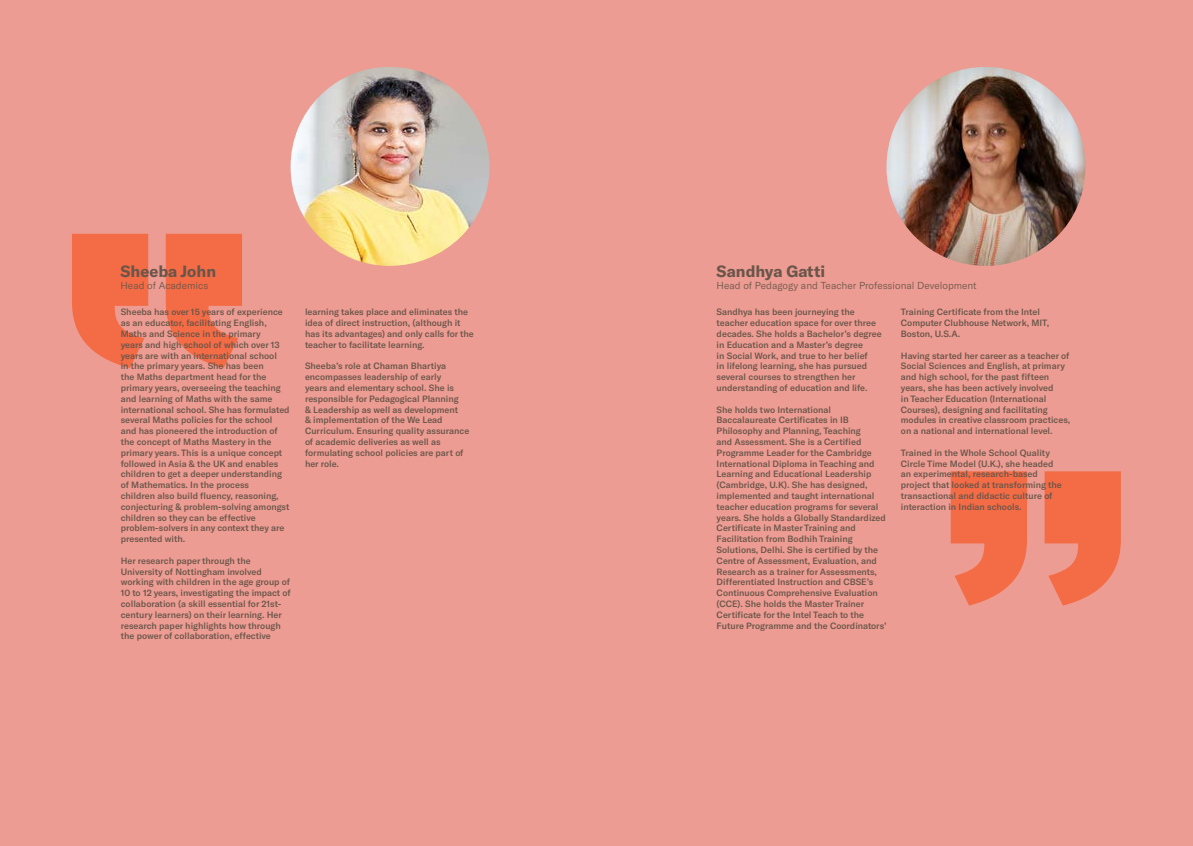
<style>
.page{position:relative;width:1193px;height:846px;background:#ec9c92}
.page>*{position:absolute;margin:0;border:0;box-sizing:border-box;transform-origin:0 0}
.t1{font:700 16px "GT America";color:#6a554a}
.t2{font:300 10px "GT America";color:#6a554a}
.t3{font:500 9px/10.8px "GT America";color:#6a554a}
</style>
<div class="page">
<img style="left:291px;top:67px;width:198px;height:199px">
<img style="left:886px;top:67px;width:199px;height:199px">
<svg style="left:72px;top:234px;width:170px;height:134px"></svg>
<svg style="left:951px;top:471px;width:170px;height:134px"></svg>
<h1 class="t1" style="left:120px;top:261px;width:97px">Sheeba John</h1>
<p class="t2" style="left:120px;top:279px;width:89px">Head of Academics</p>
<p class="t3" style="left:121px;top:307px;width:170px">Sheeba has over 15 years of experience as an educator, facilitating English, Maths and Science in the primary<br>years and high school of which over 13 years are with an international school<br>in the primary years. She has been<br>the Maths department head for the primary years, overseeing the teaching and learning of Maths with the same international school. She has formulated several Maths policies for the school and has pioneered the introduction of the concept of Maths Mastery in the primary years. This is a unique concept followed in Asia &amp; the UK and enables children to get a deeper understanding of Mathematics. In the process<br>children also build fluency, reasoning, conjecturing &amp; problem-solving amongst children so they can be effective problem-solvers in any context they are presented with.</p>
<p class="t3" style="left:121px;top:555px;width:172px">Her research paper through the University of Nottingham involved working with children in the age group of 10 to 12 years, investigating the impact of collaboration (a skill essential for 21st&shy;century learners) on their learning. Her research paper highlights how through the power of collaboration, effective</p>
<p class="t3" style="left:305px;top:307px;width:170px">learning takes place and eliminates the idea of direct instruction, (although it has its advantages) and only calls for the teacher to facilitate learning.</p>
<p class="t3" style="left:305px;top:361px;width:166px">Sheeba’s role at Chaman Bhartiya encompasses leadership of early<br>years and elementary school. She is responsible for Pedagogical Planning<br>&amp; Leadership as well as development<br>&amp; implementation of the We Lead Curriculum. Ensuring quality assurance of academic deliveries as well as formulating school policies are part of her role.</p>
<h1 class="t1" style="left:717px;top:261px;width:110px">Sandhya Gatti</h1>
<p class="t2" style="left:717px;top:279px;width:262px">Head of Pedagogy and Teacher Professional Development</p>
<p class="t3" style="left:717px;top:307px;width:167px">Sandhya has been journeying the teacher education space for over three decades. She holds a Bachelor’s degree in Education and a Master’s degree<br>in Social Work, and true to her belief<br>in lifelong learning, she has pursued several courses to strengthen her understanding of education and life.</p>
<p class="t3" style="left:717px;top:404px;width:171px">She holds two International Baccalaureate Certificates in IB Philosophy and Planning, Teaching<br>and Assessment. She is a Certified Programme Leader for the Cambridge International Diploma in Teaching and Learning and Educational Leadership (Cambridge, U.K). She has designed, implemented and taught international teacher education programs for several years. She holds a Globally Standardized Certificate in Master Training and Facilitation from Bodhih Training Solutions, Delhi. She is certified by the Centre of Assessment, Evaluation, and Research as a trainer for Assessments, Differentiated Instruction and CBSE’s Continuous Comprehensive Evaluation (CCE). She holds the Master Trainer Certificate for the Intel Teach to the Future Programme and the Coordinators’</p>
<p class="t3" style="left:901px;top:307px;width:150px">Training Certificate from the Intel<br>Computer Clubhouse Network, MIT,<br>Boston, U.S.A.</p>
<p class="t3" style="left:901px;top:350px;width:171px">Having started her career as a teacher of Social Sciences and English, at primary and high school, for the past fifteen years, she has been actively involved<br>in Teacher Education (International Courses), designing and facilitating modules in creative classroom practices, on a national and international level.</p>
<p class="t3" style="left:901px;top:447px;width:162px">Trained in the Whole School Quality Circle Time Model (U.K.), she headed an experimental, research-based project that looked at transforming the transactional and didactic culture of interaction in Indian schools.</p>
</div>
